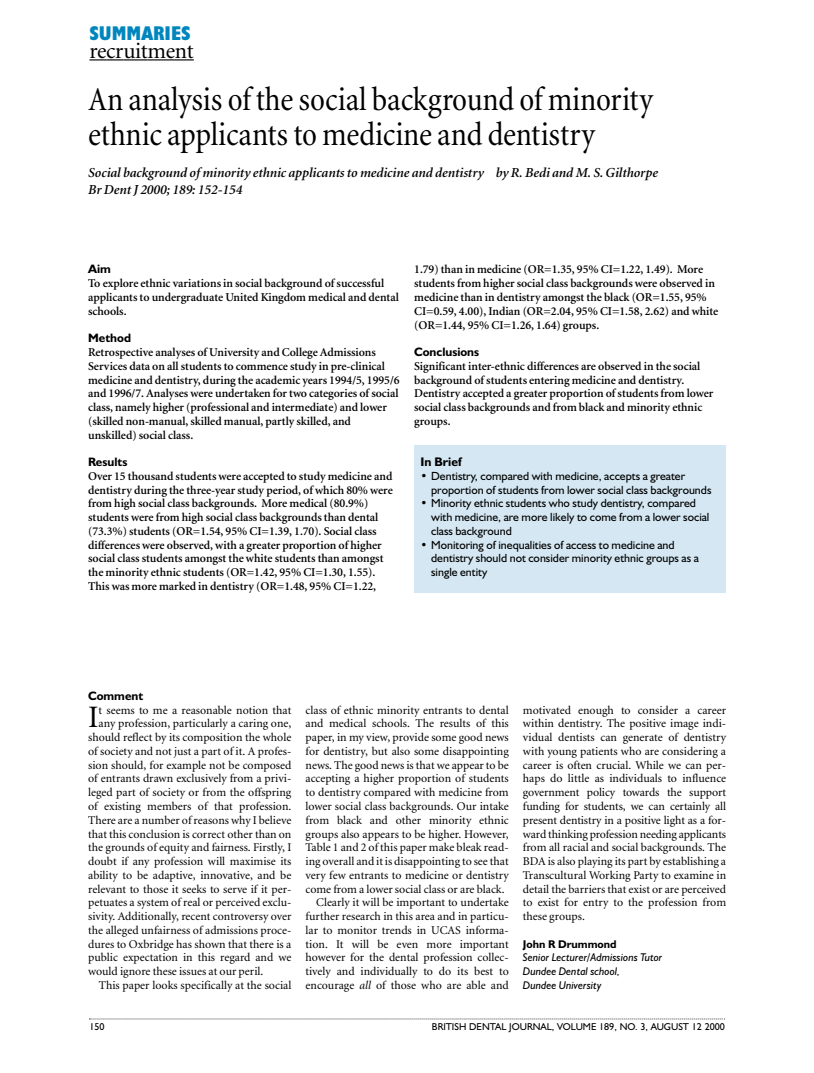
<style>
.page{position:relative;width:814px;height:1073px;background:#fff}
.page>*{position:absolute;margin:0;border:0;box-sizing:border-box;transform-origin:0 0}
.t1{font:condensed 33.75px/35px "Minion";letter-spacing:-.005em;color:#000}
.t2{font:31.25px "Minion";color:#000}
.t3{font:22.5px "Minion";letter-spacing:-.015em;color:#000}
.t4{font:700 condensed 20px "Humanist 521 BT Xtra";color:#0086bd}
.t5{font:italic 600 13.75px/16.2px "Minion";letter-spacing:-.005em;color:#000}
.t6{font:700 12.5px "Humanist 521 BT";color:#000}
.t7{font:700 12.25px "Humanist 521 BT";color:#000}
.t8{font:600 12px/13.8px "Minion";letter-spacing:-.005em;color:#000}
.t9{font:11.88px/13.8px "Minion";color:#000;text-align:justify}
.t10{font:11.88px/13.8px "Humanist 521 BT";color:#000}
.t11{font:italic 11.25px/13.8px "Humanist 521 BT";color:#000}
.t12{font:700 11.25px "Humanist 521 BT";color:#000}
.t13{font:10px "Humanist 521 BT";color:#000}
.s1{font-style:italic}
</style>
<div class="page">
<svg style="left:89px;top:1018px;width:636px;height:1px"></svg>
<svg style="left:89px;top:59px;width:105px;height:1px"></svg>
<div style="left:414px;top:445px;width:312px;height:147px;background:#d4e7f2"></div>
<h3 class="t4" style="left:89px;top:26px;width:103px">SUMMARIES</h3>
<h3 class="t3" style="left:89px;top:42px;width:106px">recruitment</h3>
<h1 class="t1" style="left:88px;top:85px;width:566px">An analysis of the social background of minority ethnic applicants to medicine and dentistry</h1>
<p class="t5" style="left:88px;top:166px;width:571px">Social background of minority ethnic applicants to medicine and dentistry by R. Bedi and M. S. Gilthorpe<br>Br Dent J 2000; 189: 152-154</p>
<p class="t7" style="left:88px;top:265px;width:24px">Aim</p>
<p class="t8" style="left:88px;top:277px;width:312px">To explore ethnic variations in social background of successful applicants to undergraduate United Kingdom medical and dental schools.</p>
<p class="t7" style="left:88px;top:334px;width:44px">Method</p>
<p class="t8" style="left:88px;top:346px;width:313px">Retrospective analyses of University and College Admissions Services data on all students to commence study in pre-clinical medicine and dentistry, during the academic years 1994/5, 1995/6 and 1996/7. Analyses were undertaken for two categories of social class, namely higher (professional and intermediate) and lower (skilled non-manual, skilled manual, partly skilled, and unskilled) social class.</p>
<p class="t7" style="left:88px;top:457px;width:41px">Results</p>
<p class="t8" style="left:88px;top:470px;width:306px">Over 15 thousand students were accepted to study medicine and dentistry during the three-year study period, of which 80% were from high social class backgrounds. More medical (80.9%) students were from high social class backgrounds than dental (73.3%) students (OR=1.54, 95% CI=1.39, 1.70). Social class differences were observed, with a greater proportion of higher social class students amongst the white students than amongst the minority ethnic students (OR=1.42, 95% CI=1.30, 1.55).<br>This was more marked in dentistry (OR=1.48, 95% CI=1.22,</p>
<p class="t8" style="left:414px;top:264px;width:305px">1.79) than in medicine (OR=1.35, 95% CI=1.22, 1.49). More students from higher social class backgrounds were observed in medicine than in dentistry amongst the black (OR=1.55, 95% CI=0.59, 4.00), Indian (OR=2.04, 95% CI=1.58, 2.62) and white (OR=1.44, 95% CI=1.26, 1.64) groups.</p>
<p class="t7" style="left:414px;top:347px;width:67px">Conclusions</p>
<p class="t8" style="left:414px;top:360px;width:300px">Significant inter-ethnic differences are observed in the social background of students entering medicine and dentistry.<br>Dentistry accepted a greater proportion of students from lower social class backgrounds and from black and minority ethnic groups.</p>
<p class="t6" style="left:420px;top:457px;width:43px">In Brief</p>
<p class="t10" style="left:431px;top:470px;width:282px;text-indent:-11px">• Dentistry, compared with medicine, accepts a greater proportion of students from lower social class backgrounds</p>
<p class="t10" style="left:431px;top:498px;width:280px;text-indent:-11px">• Minority ethnic students who study dentistry, compared with medicine, are more likely to come from a lower social class background</p>
<p class="t10" style="left:431px;top:539px;width:269px;text-indent:-11px">• Monitoring of inequalities of access to medicine and dentistry should not consider minority ethnic groups as a single entity</p>
<p class="t7" style="left:88px;top:691px;width:57px">Comment</p>
<h2 class="t2" style="left:88px;top:705px;width:12px">I</h2>
<p class="t9" style="left:99px;top:704px;width:194px">t seems to me a reasonable notion that</p>
<p class="t9" style="left:99px;top:717px;width:194px">any profession, particularly a caring one,</p>
<p class="t9" style="left:88px;top:731px;width:205px">should reflect by its composition the whole</p>
<p class="t9" style="left:88px;top:745px;width:205px">of society and not just a part of it. A profes-</p>
<p class="t9" style="left:88px;top:759px;width:205px">sion should, for example not be composed</p>
<p class="t9" style="left:88px;top:772px;width:205px">of entrants drawn exclusively from a privi-</p>
<p class="t9" style="left:88px;top:786px;width:205px">leged part of society or from the offspring</p>
<p class="t9" style="left:88px;top:800px;width:205px">of existing members of that profession.</p>
<p class="t9" style="left:88px;top:814px;width:205px">There are a number of reasons why I believe</p>
<p class="t9" style="left:88px;top:827px;width:205px">that this conclusion is correct other than on</p>
<p class="t9" style="left:88px;top:841px;width:205px">the grounds of equity and fairness. Firstly, I</p>
<p class="t9" style="left:88px;top:855px;width:205px">doubt if any profession will maximise its</p>
<p class="t9" style="left:88px;top:869px;width:205px">ability to be adaptive, innovative, and be</p>
<p class="t9" style="left:88px;top:882px;width:205px">relevant to those it seeks to serve if it per-</p>
<p class="t9" style="left:88px;top:896px;width:205px">petuates a system of real or perceived exclu-</p>
<p class="t9" style="left:88px;top:910px;width:205px">sivity. Additionally, recent controversy over</p>
<p class="t9" style="left:88px;top:924px;width:205px">the alleged unfairness of admissions proce-</p>
<p class="t9" style="left:88px;top:937px;width:205px">dures to Oxbridge has shown that there is a</p>
<p class="t9" style="left:88px;top:951px;width:205px">public expectation in this regard and we</p>
<p class="t9" style="left:88px;top:965px;width:177px">would ignore these issues at our peril.</p>
<p class="t9" style="left:99px;top:979px;width:194px">This paper looks specifically at the social</p>
<p class="t9" style="left:305px;top:704px;width:205px">class of ethnic minority entrants to dental</p>
<p class="t9" style="left:305px;top:717px;width:205px">and medical schools. The results of this</p>
<p class="t9" style="left:305px;top:731px;width:205px">paper, in my view, provide some good news</p>
<p class="t9" style="left:305px;top:745px;width:205px">for dentistry, but also some disappointing</p>
<p class="t9" style="left:305px;top:759px;width:205px">news. The good news is that we appear to be</p>
<p class="t9" style="left:305px;top:772px;width:205px">accepting a higher proportion of students</p>
<p class="t9" style="left:305px;top:786px;width:205px">to dentistry compared with medicine from</p>
<p class="t9" style="left:305px;top:800px;width:205px">lower social class backgrounds. Our intake</p>
<p class="t9" style="left:305px;top:814px;width:205px">from black and other minority ethnic</p>
<p class="t9" style="left:305px;top:827px;width:205px">groups also appears to be higher. However,</p>
<p class="t9" style="left:305px;top:841px;width:205px">Table 1 and 2 of this paper make bleak read-</p>
<p class="t9" style="left:305px;top:855px;width:205px">ing overall and it is disappointing to see that</p>
<p class="t9" style="left:305px;top:869px;width:205px">very few entrants to medicine or dentistry</p>
<p class="t9" style="left:305px;top:882px;width:201px">come from a lower social class or are black.</p>
<p class="t9" style="left:316px;top:896px;width:194px">Clearly it will be important to undertake</p>
<p class="t9" style="left:305px;top:910px;width:205px">further research in this area and in particu-</p>
<p class="t9" style="left:305px;top:924px;width:205px">lar to monitor trends in UCAS informa-</p>
<p class="t9" style="left:305px;top:937px;width:205px">tion. It will be even more important</p>
<p class="t9" style="left:305px;top:951px;width:205px">however for the dental profession collec-</p>
<p class="t9" style="left:305px;top:965px;width:205px">tively and individually to do its best to</p>
<p class="t9" style="left:305px;top:979px;width:205px">encourage <span class="s1">all</span> of those who are able and</p>
<p class="t9" style="left:523px;top:704px;width:205px">motivated enough to consider a career within dentistry. The positive image indi&shy;vidual dentists can generate of dentistry with young patients who are considering a career is often crucial. While we can per&shy;haps do little as individuals to influence government policy towards the support funding for students, we can certainly all present dentistry in a positive light as a for&shy;ward thinking profession needing applicants from all racial and social backgrounds. The BDA is also playing its part by establishing a Transcultural Working Party to examine in detail the barriers that exist or are perceived to exist for entry to the profession from these groups.</p>
<p class="t12" style="left:523px;top:939px;width:95px">John R Drummond</p>
<p class="t11" style="left:523px;top:951px;width:141px">Senior Lecturer/Admissions Tutor<br>Dundee Dental school,<br>Dundee University</p>
<p class="t13" style="left:89px;top:1023px;width:17px">150</p>
<p class="t13" style="left:432px;top:1023px;width:294px">BRITISH DENTAL JOURNAL, VOLUME 189, NO. 3, AUGUST 12 2000</p>
</div>
